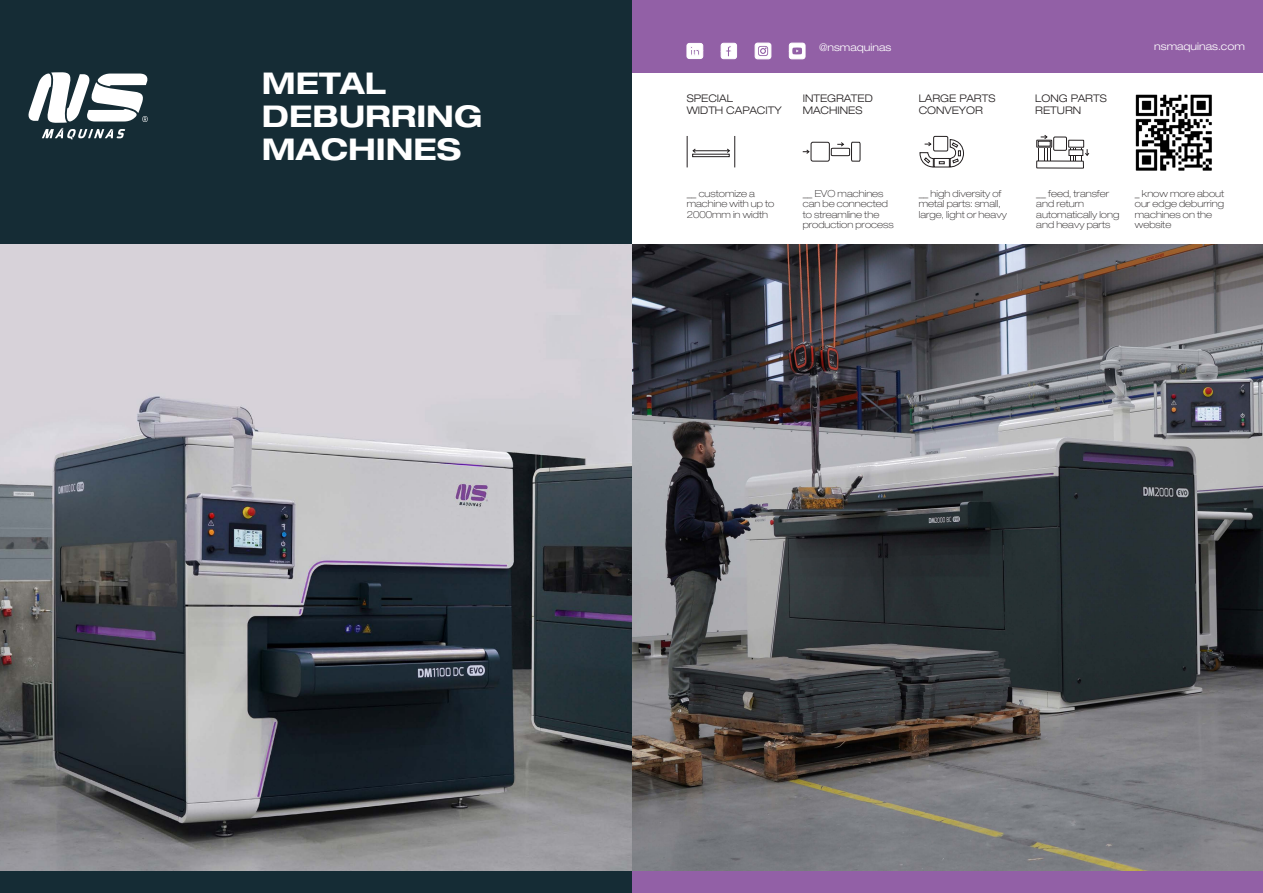
<style>
.page{position:relative;width:1263px;height:893px;background:#fff}
.page>*{position:absolute;margin:0;border:0;box-sizing:border-box;transform-origin:0 0}
.t1{font:700 expanded 30px "Helvetica Neue LT Std";color:#fff}
.t2{font:300 expanded 10.5px/12px "Helvetica Neue LT Std";color:#231f20}
.t3{font:300 expanded 10.5px "Helvetica Neue LT Std";color:#fff}
.t4{font:100 expanded 9.75px/10.5px "Helvetica Neue LT Std";color:#231f20}
</style>
<div class="page">
<div style="left:631px;top:0;width:632px;height:72px;background:#9260a6"></div>
<div style="left:631px;top:871px;width:632px;height:22px;background:#9260a6"></div>
<img style="left:0;top:244px;width:1263px;height:627px">
<hr style="left:687px;top:136px;width:1px;height:31px;background:#231f20">
<hr style="left:734px;top:136px;width:1px;height:31px;background:#231f20">
<div style="left:692px;top:154px;width:38px;height:3px;border:1px solid #231f20"></div>
<hr style="left:693px;top:150px;width:36px;height:1px;background:#231f20">
<svg style="left:726px;top:148px;width:4px;height:6px"></svg>
<svg style="left:692px;top:148px;width:4px;height:6px"></svg>
<div style="left:811px;top:142px;width:19px;height:20px;border:1px solid #231f20;border-radius:2px"></div>
<svg style="left:803px;top:149px;width:7px;height:5px"></svg>
<svg style="left:830px;top:141px;width:31px;height:21px"></svg>
<div style="left:933px;top:136px;width:15px;height:15px;border:1px solid #231f20"></div>
<svg style="left:919px;top:140px;width:45px;height:28px"></svg>
<div style="left:1036px;top:161px;width:48px;height:7px;border:1px solid #231f20"></div>
<div style="left:1036px;top:140px;width:16px;height:8px;border:1px solid #231f20"></div>
<div style="left:1053px;top:137px;width:14px;height:14px;border:1px solid #231f20"></div>
<div style="left:1068px;top:140px;width:16px;height:8px;border:1px solid #231f20"></div>
<svg style="left:1038px;top:148px;width:13px;height:12px"></svg>
<div style="left:1038px;top:141px;width:12px;height:6px;border:1px solid #231f20"></div>
<svg style="left:1041px;top:135px;width:7px;height:5px"></svg>
<svg style="left:1070px;top:148px;width:20px;height:12px"></svg>
<img style="left:1135px;top:95px;width:77px;height:76px">
<svg style="left:687px;top:43px;width:16px;height:16px"></svg>
<svg style="left:721px;top:43px;width:16px;height:16px"></svg>
<svg style="left:755px;top:43px;width:16px;height:16px"></svg>
<svg style="left:789px;top:43px;width:16px;height:16px"></svg>
<div style="left:0;top:0;width:631px;height:244px;background:#152c35"></div>
<div style="left:0;top:871px;width:631px;height:22px;background:#152c35"></div>
<svg style="left:28px;top:72px;width:120px;height:67px"></svg>
<p class="t1" style="left:262px;top:64px;width:126px">METAL</p>
<p class="t1" style="left:262px;top:97px;width:222px">DEBURRING</p>
<p class="t1" style="left:262px;top:130px;width:201px">MACHINES</p>
<p class="t2" style="left:687px;top:92px;width:48px">SPECIAL</p>
<p class="t2" style="left:687px;top:104px;width:96px">WIDTH CAPACITY</p>
<p class="t3" style="left:819px;top:41px;width:74px">@nsmaquinas</p>
<p class="t2" style="left:803px;top:92px;width:72px">INTEGRATED<br>MACHINES</p>
<p class="t2" style="left:919px;top:92px;width:78px">LARGE PARTS<br>CONVEYOR</p>
<p class="t2" style="left:1035px;top:92px;width:73px">LONG PARTS<br>RETURN</p>
<p class="t3" style="left:1154px;top:40px;width:92px">nsmaquinas.com</p>
<p class="t4" style="left:687px;top:188px;width:89px">__ customize a machine with up to<br>2000mm in width</p>
<p class="t4" style="left:803px;top:188px;width:92px">__ EVO machines can be connected to streamline the production process</p>
<p class="t4" style="left:919px;top:188px;width:90px">__ high diversity of metal parts: small, large, light or heavy</p>
<p class="t4" style="left:1036px;top:188px;width:74px">__ feed, transfer</p>
<p class="t4" style="left:1036px;top:198px;width:85px">and return automatically long and heavy parts</p>
<p class="t4" style="left:1135px;top:188px;width:91px">_ know more about our edge deburring machines on the website</p>
</div>
